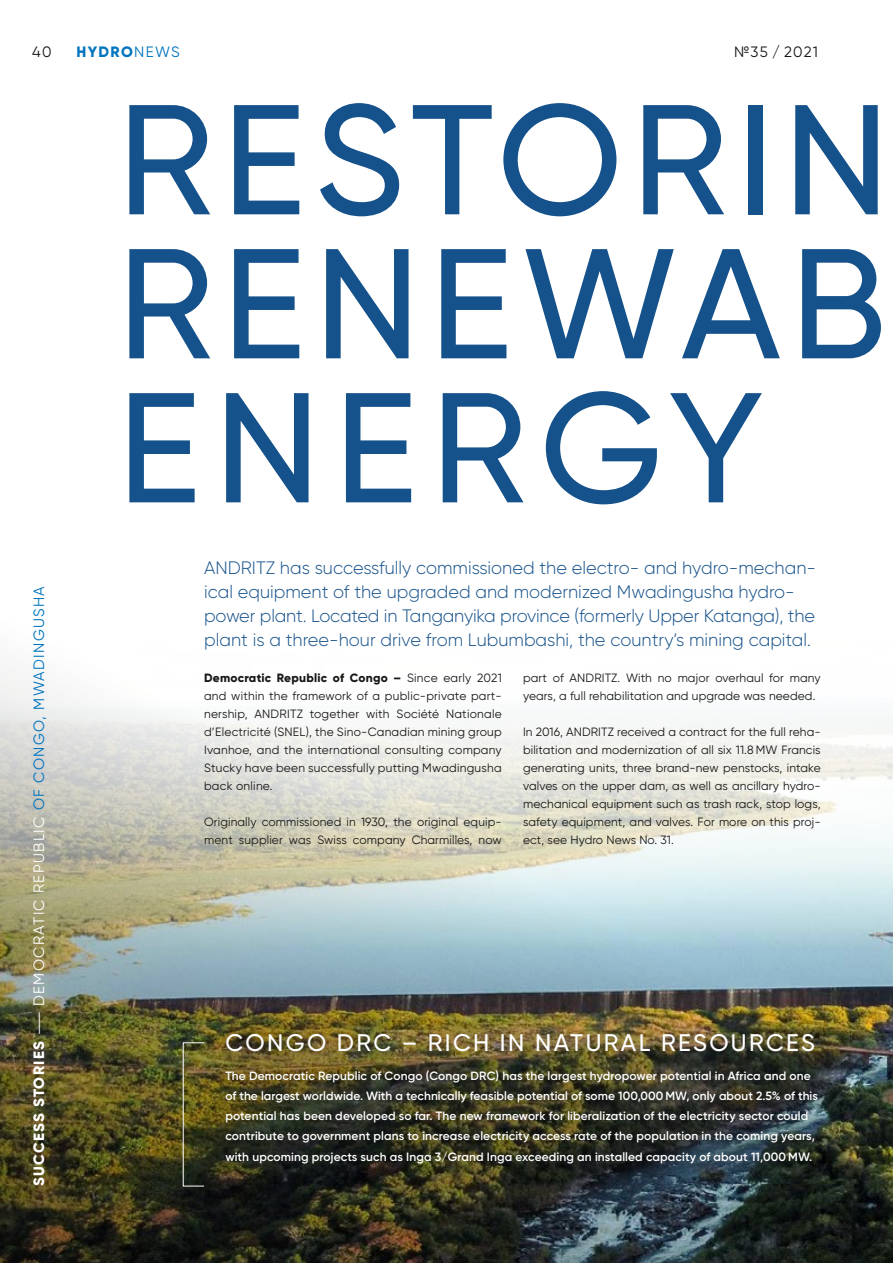
<style>
.page{position:relative;width:893px;height:1263px;background:#fff}
.page>*{position:absolute;margin:0;border:0;box-sizing:border-box;transform-origin:0 0}
.t1{font:500 156px/144px "Gilroy";letter-spacing:.06em;color:#15518a;text-align:justify}
.t2{font:500 24px "Gilroy";letter-spacing:.1em;color:#fff}
.t3{font:300 18px/24px "Gilroy";color:#15518a}
.t4{font:15px "Gilroy";letter-spacing:.09em;color:#fff}
.t5{font:15px "Gilroy";letter-spacing:.075em;color:#181716}
.t6{font:800 15px "Gilroy";letter-spacing:.09em;color:#0074be}
.t7{font:12px/18px "Gilroy";letter-spacing:.01em;color:#181716;text-align:justify}
.t8{font:600 12px/20.2px "Gilroy";letter-spacing:.01em;color:#fff}
.s1{font-weight:400}
.s2{font-weight:800}
.s3{color:#0074be}
</style>
<div class="page">
<img style="left:0;top:669px;width:893px;height:594px">
<img style="left:203px;top:1011px;width:635px;height:173px">
<p class="t5" style="left:32px;top:42px;width:21px">40</p>
<p class="t6" style="left:77px;top:42px;width:105px">HYDRO<span class="s1">NEWS</span></p>
<p class="t5" style="left:734px;top:42px;width:85px">№35 / 2021</p>
<p class="t4" style="left:30px;top:1186px;width:602px;rotate:-90deg"><span class="s2">SUCCESS STORIES</span> ––– DEMOCRATIC REPUBLIC <span class="s3">OF CONGO, MWADINGUSHA</span></p>
<h1 class="t1" style="left:118px;top:86px;width:773px">RESTORIN RENEWAB ENERGY</h1>
<p class="t3" style="left:204px;top:556px;width:613px">ANDRITZ has successfully commissioned the electro- and hydro-mechan&shy;ical equipment of the upgraded and modernized Mwadingusha hydro&shy;power plant. Located in Tanganyika province (formerly Upper Katanga), the plant is a three-hour drive from Lubumbashi, the country’s mining capital.</p>
<p class="t7" style="left:204px;top:669px;width:299px"><span class="s2">Democratic Republic of Congo –</span> Since early 2021 and within the framework of a public-private part&shy;nership, ANDRITZ together with Société Nationale d’Electricité (SNEL), the Sino-Canadian mining group Ivanhoe, and the international consulting company Stucky have been successfully putting Mwadingusha back online.</p>
<p class="t7" style="left:204px;top:813px;width:299px">Originally commissioned in 1930, the original equip&shy;ment supplier was Swiss company Charmilles, now</p>
<p class="t7" style="left:523px;top:669px;width:299px">part of ANDRITZ. With no major overhaul for many years, a full rehabilitation and upgrade was needed.</p>
<p class="t7" style="left:523px;top:723px;width:299px">In 2016, ANDRITZ received a contract for the full reha&shy;bilitation and modernization of all six 11.8 MW Francis generating units, three brand-new penstocks, intake valves on the upper dam, as well as ancillary hydro&shy;mechanical equipment such as trash rack, stop logs, safety equipment, and valves. For more on this proj&shy;ect, see Hydro News No. 31.</p>
<h2 class="t2" style="left:225px;top:1028px;width:591px">CONGO DRC – RICH IN NATURAL RESOURCES</h2>
<p class="t8" style="left:225px;top:1065px;width:594px">The Democratic Republic of Congo (Congo DRC) has the largest hydropower potential in Africa and one of the largest worldwide. With a technically feasible potential of some 100,000 MW, only about 2.5% of this potential has been developed so far. The new framework for liberalization of the electricity sector could contribute to government plans to increase electricity access rate of the population in the coming years, with upcoming projects such as Inga 3/Grand Inga exceeding an installed capacity of about 11,000 MW.</p>
</div>
